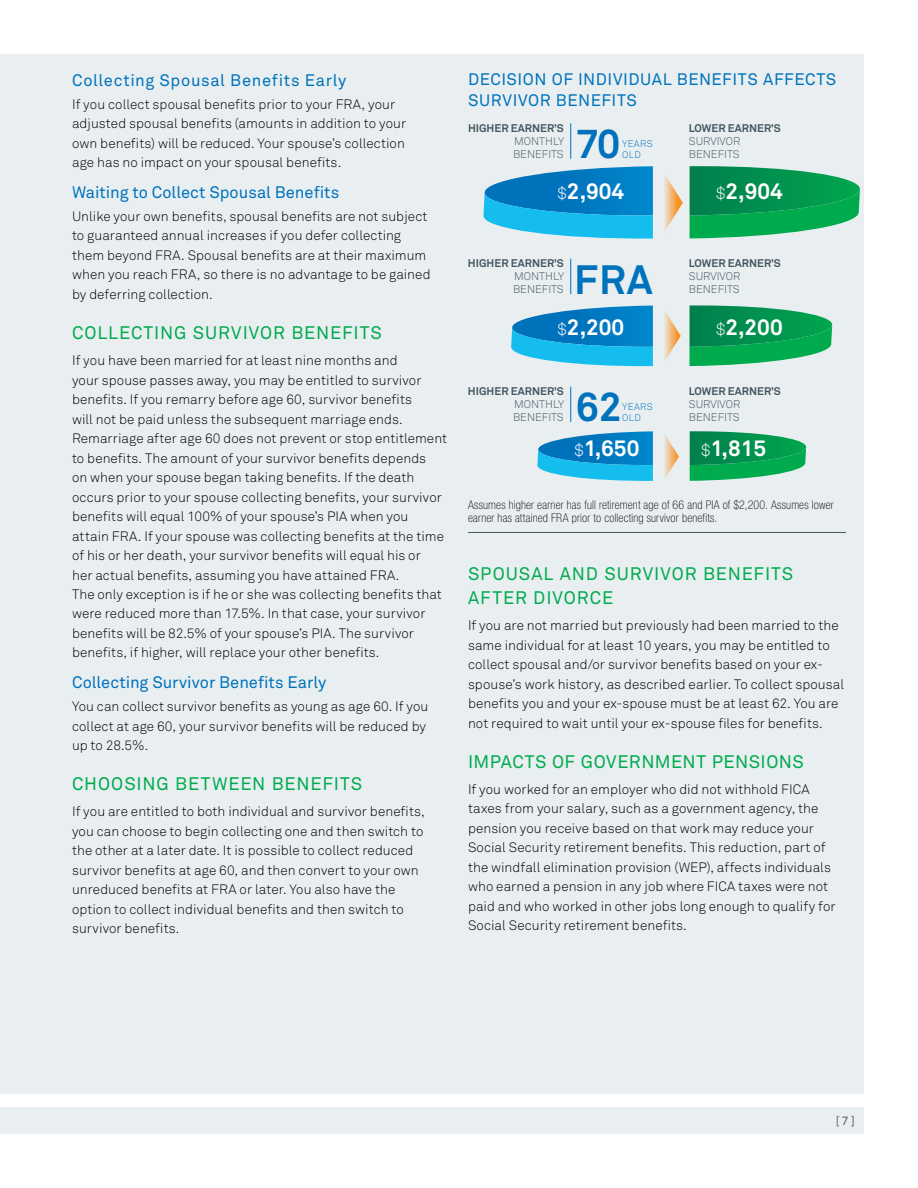
<style>
.page{position:relative;width:918px;height:1188px;background:#fff}
.page>*{position:absolute;margin:0;border:0;box-sizing:border-box;transform-origin:0 0}
.t1{font:700 40.5px "Akkurat Pro";letter-spacing:.015em;color:#0072bc}
.t2{font:700 22.35px "Akkurat Pro";color:#fff}
.t3{font:18px/24px "Akkurat Pro";letter-spacing:.05em;color:#00ab4e}
.t4{font:18px "Akkurat Pro";letter-spacing:.025em;color:#00ab4e}
.t5{font:16.5px/21px "Akkurat Pro";letter-spacing:.025em;color:#0072bc}
.t6{font:16.5px "Akkurat Pro";color:#0072bc}
.t7{font:13.5px/19.5px "Akkurat Light Pro";letter-spacing:.005em;color:#000}
.t8{font:100 condensed 12px/13.5px "Helvetica Neue LT Std";letter-spacing:.015em;color:#000}
.t9{font:12px "Akkurat Pro";color:#57595b}
.t10{font:10.95px/13.2px "Akkurat Light Pro";color:#445660}
.t11{font:700 10.95px "Akkurat Pro";color:#445660}
.t12{font:9.6px/11.1px "Akkurat Light Pro";letter-spacing:.04em;color:#0072bc}
.s1{font-family:"Akkurat Light Pro";font-weight:400;font-size:16.5px}
</style>
<div class="page">
<div style="left:0;top:54px;width:864px;height:1040px;background:#e9eff1"></div>
<div style="left:0;top:1107px;width:864px;height:27px;background:#e9eff1"></div>
<hr style="left:468px;top:532px;width:378px;height:1px;background:#445660">
<svg style="left:690px;top:166px;width:170px;height:72px;background:#23a666"></svg>
<svg style="left:483px;top:166px;width:170px;height:73px;background:#2da2d7"></svg>
<hr style="left:570px;top:123px;width:1px;height:36px;background:#0072bc">
<svg style="left:664px;top:174px;width:19px;height:58px"></svg>
<svg style="left:690px;top:305px;width:142px;height:61px;background:#24a667"></svg>
<svg style="left:511px;top:306px;width:142px;height:61px;background:#2da2d7"></svg>
<svg style="left:664px;top:310px;width:17px;height:51px"></svg>
<hr style="left:570px;top:259px;width:1px;height:35px;background:#0072bc">
<svg style="left:690px;top:431px;width:116px;height:50px;background:#25a768"></svg>
<svg style="left:537px;top:431px;width:116px;height:50px;background:#2da2d7"></svg>
<svg style="left:664px;top:434px;width:15px;height:45px"></svg>
<hr style="left:570px;top:387px;width:1px;height:35px;background:#0072bc">
<p class="t5" style="left:72px;top:70px;width:276px">Collecting Spousal Benefits Early</p>
<p class="t7" style="left:72px;top:95px;width:336px">If you collect spousal benefits prior to your FRA, your adjusted spousal benefits (amounts in addition to your own benefits) will be reduced. Your spouse’s collection age has no impact on your spousal benefits.</p>
<p class="t6" style="left:72px;top:183px;width:269px">Waiting to Collect Spousal Benefits</p>
<p class="t7" style="left:72px;top:207px;width:360px">Unlike your own benefits, spousal benefits are not subject to guaranteed annual increases if you defer collecting them beyond FRA. Spousal benefits are at their maximum when you reach FRA, so there is no advantage to be gained by deferring collection.</p>
<h3 class="t3" style="left:72px;top:321px;width:311px">COLLECTING SURVIVOR BENEFITS</h3>
<p class="t7" style="left:72px;top:351px;width:377px">If you have been married for at least nine months and<br>your spouse passes away, you may be entitled to survivor benefits. If you remarry before age 60, survivor benefits<br>will not be paid unless the subsequent marriage ends.<br>Remarriage after age 60 does not prevent or stop entitlement to benefits. The amount of your survivor benefits depends<br>on when your spouse began taking benefits. If the death occurs prior to your spouse collecting benefits, your survivor benefits will equal 100% of your spouse’s PIA when you attain FRA. If your spouse was collecting benefits at the time of his or her death, your survivor benefits will equal his or<br>her actual benefits, assuming you have attained FRA.<br>The only exception is if he or she was collecting benefits that were reduced more than 17.5%. In that case, your survivor benefits will be 82.5% of your spouse’s PIA. The survivor benefits, if higher, will replace your other benefits.</p>
<p class="t6" style="left:72px;top:673px;width:256px">Collecting Survivor Benefits Early</p>
<p class="t7" style="left:72px;top:697px;width:358px">You can collect survivor benefits as young as age 60. If you collect at age 60, your survivor benefits will be reduced by up to 28.5%.</p>
<h3 class="t3" style="left:72px;top:772px;width:292px">CHOOSING BETWEEN BENEFITS</h3>
<p class="t7" style="left:72px;top:802px;width:354px">If you are entitled to both individual and survivor benefits, you can choose to begin collecting one and then switch to the other at a later date. It is possible to collect reduced survivor benefits at age 60, and then convert to your own unreduced benefits at FRA or later. You also have the option to collect individual benefits and then switch to survivor benefits.</p>
<p class="t5" style="left:468px;top:69px;width:370px">DECISION OF INDIVIDUAL BENEFITS AFFECTS<br>SURVIVOR BENEFITS</p>
<p class="t11" style="left:468px;top:121px;width:97px">HIGHER EARNER’S</p>
<p class="t10" style="left:513px;top:135px;width:53px">MONTHLY<br>BENEFITS</p>
<h1 class="t1" style="left:576px;top:119px;width:46px">70</h1>
<p class="t12" style="left:622px;top:138px;width:32px">YEARS<br>OLD</p>
<p class="t11" style="left:689px;top:121px;width:93px">LOWER EARNER’S</p>
<p class="t10" style="left:689px;top:135px;width:53px">SURVIVOR<br>BENEFITS</p>
<h2 class="t2" style="left:558px;top:178px;width:68px"><span class="s1">$</span>2,904</h2>
<h2 class="t2" style="left:716px;top:178px;width:68px"><span class="s1">$</span>2,904</h2>
<p class="t11" style="left:468px;top:256px;width:97px">HIGHER EARNER’S</p>
<p class="t10" style="left:513px;top:270px;width:53px">MONTHLY<br>BENEFITS</p>
<p class="t11" style="left:689px;top:256px;width:93px">LOWER EARNER’S</p>
<p class="t10" style="left:689px;top:270px;width:53px">SURVIVOR<br>BENEFITS</p>
<h1 class="t1" style="left:574px;top:254px;width:80px">FRA</h1>
<h2 class="t2" style="left:558px;top:313px;width:68px"><span class="s1">$</span>2,200</h2>
<h2 class="t2" style="left:716px;top:313px;width:68px"><span class="s1">$</span>2,200</h2>
<p class="t11" style="left:468px;top:384px;width:97px">HIGHER EARNER’S</p>
<p class="t10" style="left:513px;top:398px;width:53px">MONTHLY<br>BENEFITS</p>
<p class="t11" style="left:689px;top:384px;width:93px">LOWER EARNER’S</p>
<p class="t10" style="left:689px;top:398px;width:53px">SURVIVOR<br>BENEFITS</p>
<h1 class="t1" style="left:576px;top:382px;width:48px">62</h1>
<h2 class="t2" style="left:574px;top:435px;width:67px"><span class="s1">$</span>1,650</h2>
<h2 class="t2" style="left:701px;top:435px;width:67px"><span class="s1">$</span>1,815</h2>
<p class="t12" style="left:622px;top:401px;width:32px">YEARS<br>OLD</p>
<p class="t8" style="left:468px;top:498px;width:367px">Assumes higher earner has full retirement age of 66 and PIA of $2,200. Assumes lower earner has attained FRA prior to collecting survivor benefits.</p>
<h3 class="t3" style="left:468px;top:563px;width:327px">SPOUSAL AND SURVIVOR BENEFITS<br>AFTER DIVORCE</h3>
<p class="t7" style="left:468px;top:616px;width:378px">If you are not married but previously had been married to the same individual for at least 10 years, you may be entitled to collect spousal and/or survivor benefits based on your ex&shy;spouse’s work history, as described earlier. To collect spousal benefits you and your ex-spouse must be at least 62. You are not required to wait until your ex-spouse files for benefits.</p>
<h3 class="t4" style="left:468px;top:751px;width:337px">IMPACTS OF GOVERNMENT PENSIONS</h3>
<p class="t7" style="left:468px;top:780px;width:369px">If you worked for an employer who did not withhold FICA taxes from your salary, such as a government agency, the pension you receive based on that work may reduce your Social Security retirement benefits. This reduction, part of the windfall elimination provision (WEP), affects individuals who earned a pension in any job where FICA taxes were not paid and who worked in other jobs long enough to qualify for Social Security retirement benefits.</p>
<p class="t9" style="left:836px;top:1114px;width:21px">[7]</p>
</div>
